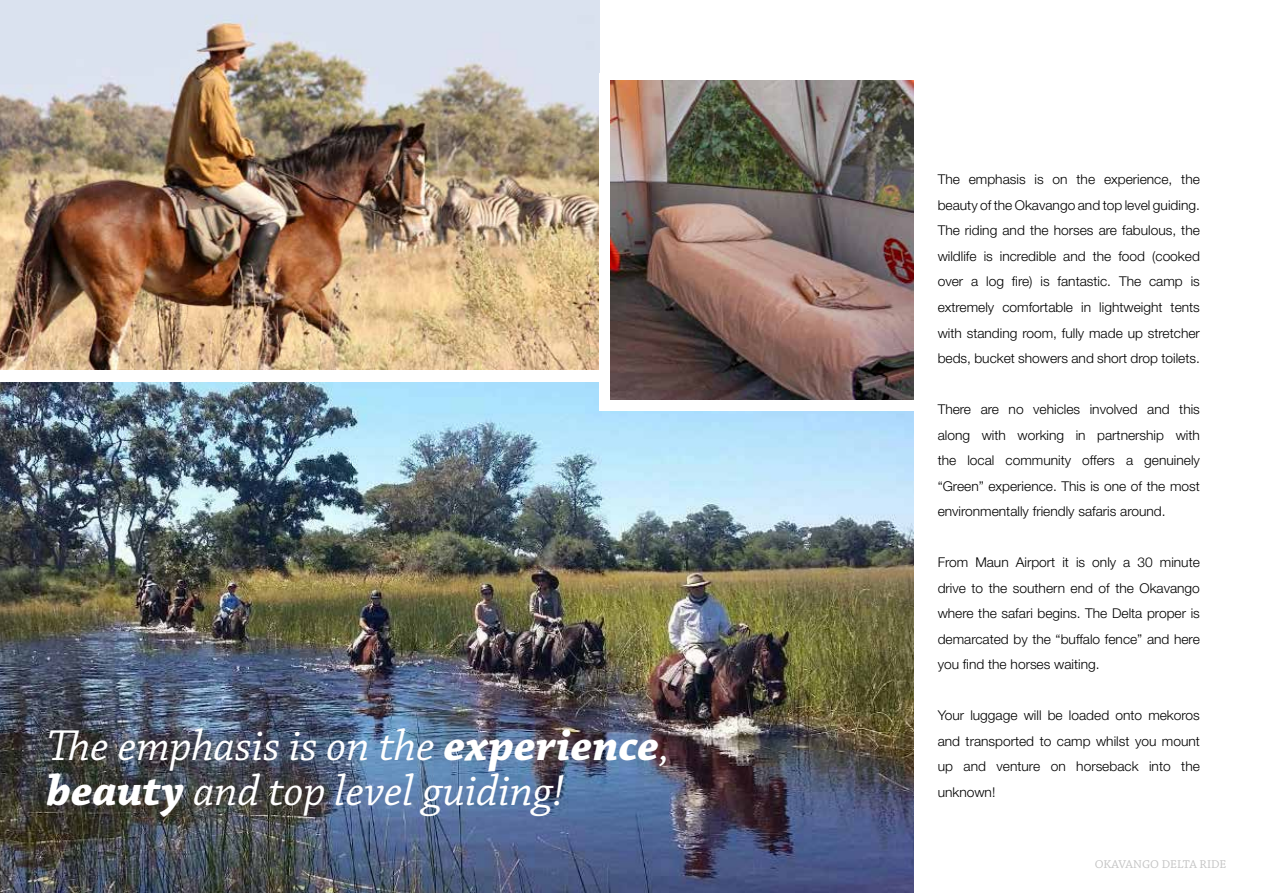
<style>
.page{position:relative;width:1263px;height:893px;background:#fff}
.page>*{position:absolute;margin:0;border:0;box-sizing:border-box;transform-origin:0 0}
.t1{font:italic 45.45px/45.3px "Chaparral Pro";color:#fff}
.t2{font:300 13.5px/25.5px "Helvetica Neue LT Std";color:#000;text-align:justify}
.t3{font:12px "Chaparral Pro";letter-spacing:-.005em;color:#c4c4c4}
.s1{font-weight:700}
</style>
<div class="page">
<img style="left:0;top:382px;width:913px;height:511px">
<img style="left:0;top:0;width:600px;height:369px">
<div style="left:600px;top:73px;width:319px;height:338px;background:#fff"></div>
<img style="left:611px;top:81px;width:302px;height:319px">
<h1 class="t1" style="left:47px;top:725px;width:625px">The emphasis is on the <span class="s1">experience</span>, <span class="s1">beauty</span> and top level guiding!</h1>
<p class="t2" style="left:938px;top:167px;width:264px">The emphasis is on the experience, the beauty of the Okavango and top level guiding.<br>The riding and the horses are fabulous, the wildlife is incredible and the food (cooked over a log fire) is fantastic. The camp is extremely comfortable in lightweight tents with standing room, fully made up stretcher beds, bucket showers and short drop toilets.</p>
<p class="t2" style="left:938px;top:396px;width:264px">There are no vehicles involved and this along with working in partnership with the local community offers a genuinely “Green” experience. This is one of the most environmentally friendly safaris around.</p>
<p class="t2" style="left:938px;top:549px;width:264px">From Maun Airport it is only a 30 minute drive to the southern end of the Okavango where the safari begins. The Delta proper is demarcated by the “buffalo fence” and here you find the horses waiting.</p>
<p class="t2" style="left:938px;top:702px;width:264px">Your luggage will be loaded onto mekoros and transported to camp whilst you mount up and venture on horseback into the unknown!</p>
<p class="t3" style="left:1095px;top:858px;width:133px">OKAVANGO DELTA RIDE</p>
</div>
